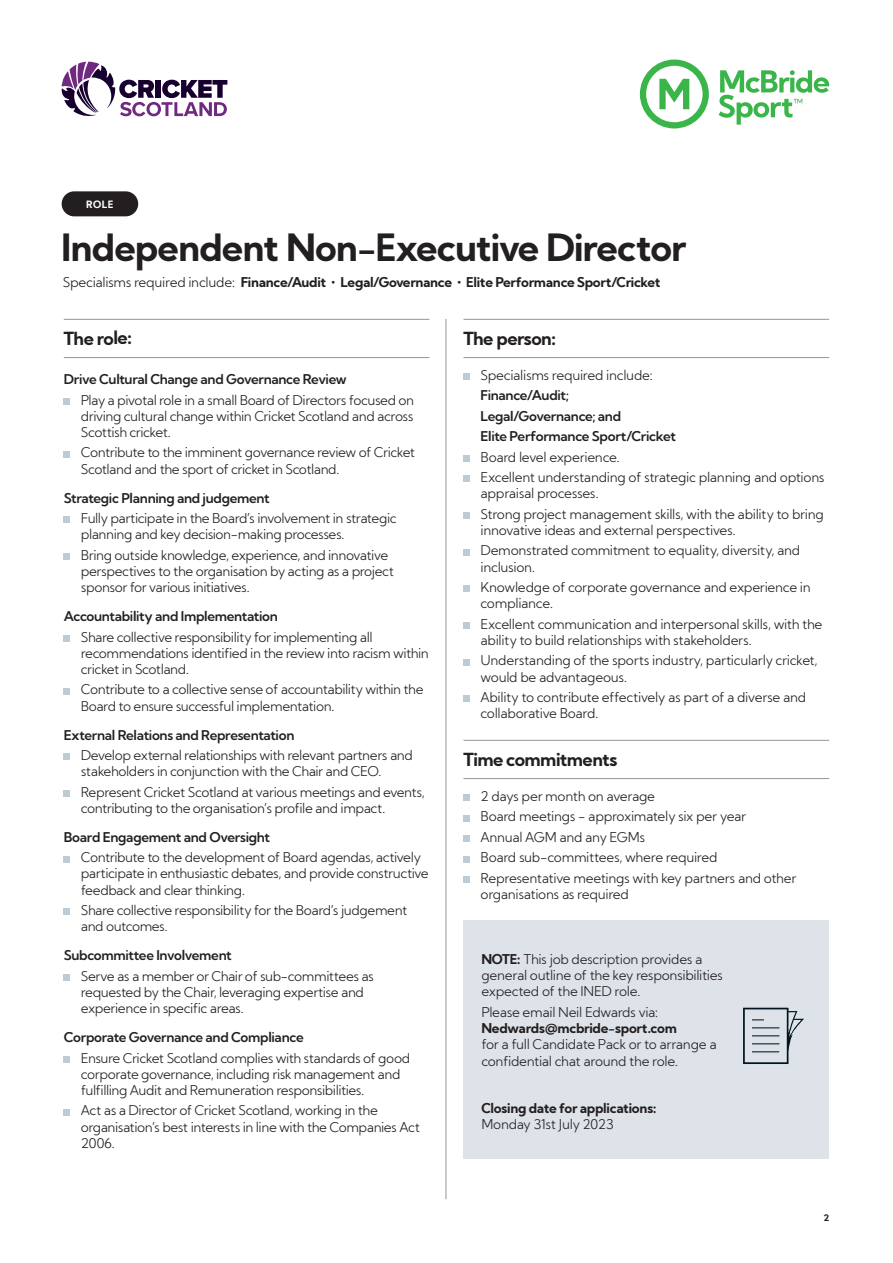
<style>
.page{position:relative;width:893px;height:1263px;background:#fff}
.page>*{position:absolute;margin:0;border:0;box-sizing:border-box;transform-origin:0 0}
.t1{font:700 37.5px "Kumbh Sans";letter-spacing:-.025em;color:#231f20}
.t2{font:700 18px "Kumbh Sans";letter-spacing:-.035em;color:#231f20}
.t3{font:300 13.5px/16.2px "Kumbh Sans";letter-spacing:-.03em;color:#231f20}
.t4{font:600 13.5px "Kumbh Sans";letter-spacing:-.02em;color:#231f20}
.t5{font:700 13.5px "Kumbh Sans";letter-spacing:-.02em;color:#231f20}
.t6{font:700 10.05px "Kumbh Sans";color:#fff}
.t7{font:700 9px "Kumbh Sans";color:#231f20}
.s1{font-weight:300}
.s2{font-weight:700}
</style>
<div class="page">
<svg style="left:640px;top:60px;width:69px;height:68px"></svg>
<svg style="left:719px;top:70px;width:110px;height:55px"></svg>
<svg style="left:62px;top:62px;width:165px;height:54px"></svg>
<div style="left:64px;top:398px;width:6px;height:7px;background:#bfcbd2"></div>
<svg style="left:64px;top:451px;width:6px;height:6px"></svg>
<svg style="left:64px;top:517px;width:6px;height:6px"></svg>
<div style="left:64px;top:553px;width:6px;height:7px;background:#bfcbd2"></div>
<svg style="left:64px;top:635px;width:6px;height:6px"></svg>
<svg style="left:64px;top:688px;width:6px;height:6px"></svg>
<svg style="left:64px;top:754px;width:6px;height:6px"></svg>
<div style="left:64px;top:790px;width:6px;height:7px;background:#bfcbd2"></div>
<svg style="left:64px;top:856px;width:6px;height:6px"></svg>
<svg style="left:64px;top:909px;width:6px;height:6px"></svg>
<div style="left:64px;top:974px;width:6px;height:7px;background:#bfcbd2"></div>
<svg style="left:64px;top:1056px;width:6px;height:6px"></svg>
<svg style="left:64px;top:1109px;width:6px;height:6px"></svg>
<div style="left:463px;top:373px;width:7px;height:7px;background:#bfcbd2"></div>
<div style="left:463px;top:455px;width:7px;height:7px;background:#bfcbd2"></div>
<div style="left:463px;top:476px;width:7px;height:6px;background:#bfcbd2"></div>
<div style="left:463px;top:512px;width:7px;height:7px;background:#bfcbd2"></div>
<div style="left:463px;top:549px;width:7px;height:6px;background:#bfcbd2"></div>
<div style="left:463px;top:586px;width:7px;height:6px;background:#bfcbd2"></div>
<div style="left:463px;top:622px;width:7px;height:7px;background:#bfcbd2"></div>
<div style="left:463px;top:659px;width:7px;height:6px;background:#bfcbd2"></div>
<div style="left:463px;top:696px;width:7px;height:6px;background:#bfcbd2"></div>
<div style="left:463px;top:794px;width:7px;height:7px;background:#bfcbd2"></div>
<div style="left:463px;top:815px;width:7px;height:6px;background:#bfcbd2"></div>
<div style="left:463px;top:835px;width:7px;height:7px;background:#bfcbd2"></div>
<div style="left:463px;top:856px;width:7px;height:6px;background:#bfcbd2"></div>
<div style="left:463px;top:876px;width:7px;height:7px;background:#bfcbd2"></div>
<hr style="left:446px;top:319px;width:1px;height:880px;background:#939598">
<div style="left:62px;top:191px;width:76px;height:25px;background:#231f20;border-radius:13px"></div>
<hr style="left:64px;top:357px;width:365px;height:1px;background:#939598">
<hr style="left:64px;top:319px;width:365px;height:1px;background:#939598">
<hr style="left:463px;top:357px;width:366px;height:1px;background:#939598">
<hr style="left:463px;top:778px;width:366px;height:1px;background:#939598">
<hr style="left:463px;top:319px;width:366px;height:1px;background:#939598">
<hr style="left:463px;top:740px;width:366px;height:1px;background:#939598">
<div style="left:463px;top:920px;width:366px;height:238px;background:#dde3e8"></div>
<svg style="left:743px;top:1007px;width:61px;height:57px"></svg>
<p class="t6" style="left:86px;top:198px;width:29px">ROLE</p>
<p class="t1" style="left:61px;top:224px;width:626px">Independent Non-Executive Director</p>
<p class="t5" style="left:63px;top:273px;width:599px"><span class="s1">Specialisms required include:</span> Finance/Audit • Legal/Governance • Elite Performance Sport/Cricket</p>
<p class="t2" style="left:64px;top:326px;width:70px">The role:</p>
<p class="t2" style="left:463px;top:327px;width:94px">The person:</p>
<p class="t4" style="left:64px;top:371px;width:284px">Drive Cultural Change and Governance Review</p>
<p class="t3" style="left:81px;top:392px;width:335px;text-align:justify">Play a pivotal role in a small Board of Directors focused on driving cultural change within Cricket Scotland and across Scottish cricket.</p>
<p class="t3" style="left:81px;top:444px;width:336px">Contribute to the imminent governance review of Cricket<br>Scotland and the sport of cricket in Scotland.</p>
<p class="t4" style="left:64px;top:489px;width:208px">Strategic Planning and judgement</p>
<p class="t3" style="left:81px;top:510px;width:318px">Fully participate in the Board’s involvement in strategic planning and key decision-making processes.</p>
<p class="t3" style="left:81px;top:547px;width:315px">Bring outside knowledge, experience, and innovative perspectives to the organisation by acting as a project sponsor for various initiatives.</p>
<p class="t4" style="left:64px;top:608px;width:216px">Accountability and Implementation</p>
<p class="t3" style="left:81px;top:628px;width:350px">Share collective responsibility for implementing all recommendations identified in the review into racism within cricket in Scotland.</p>
<p class="t3" style="left:81px;top:681px;width:344px">Contribute to a collective sense of accountability within the<br>Board to ensure successful implementation.</p>
<p class="t4" style="left:64px;top:726px;width:232px">External Relations and Representation</p>
<p class="t3" style="left:81px;top:747px;width:334px">Develop external relationships with relevant partners and stakeholders in conjunction with the Chair and CEO.</p>
<p class="t3" style="left:81px;top:784px;width:346px">Represent Cricket Scotland at various meetings and events, contributing to the organisation’s profile and impact.</p>
<p class="t4" style="left:64px;top:828px;width:208px">Board Engagement and Oversight</p>
<p class="t3" style="left:81px;top:849px;width:349px">Contribute to the development of Board agendas, actively participate in enthusiastic debates, and provide constructive feedback and clear thinking.</p>
<p class="t3" style="left:81px;top:902px;width:328px">Share collective responsibility for the Board’s judgement and outcomes.</p>
<p class="t4" style="left:64px;top:947px;width:170px">Subcommittee Involvement</p>
<p class="t3" style="left:81px;top:968px;width:295px">Serve as a member or Chair of sub-committees as requested by the Chair, leveraging expertise and experience in specific areas.</p>
<p class="t4" style="left:64px;top:1029px;width:241px">Corporate Governance and Compliance</p>
<p class="t3" style="left:81px;top:1049px;width:331px">Ensure Cricket Scotland complies with standards of good corporate governance, including risk management and fulfilling Audit and Remuneration responsibilities.</p>
<p class="t3" style="left:81px;top:1102px;width:341px">Act as a Director of Cricket Scotland, working in the organisation’s best interests in line with the Companies Act<br>2006.</p>
<p class="t3" style="left:480px;top:367px;width:174px">Specialisms required include:</p>
<p class="t4" style="left:480px;top:387px;width:90px">Finance/Audit;</p>
<p class="t4" style="left:480px;top:407px;width:142px">Legal/Governance; and</p>
<p class="t4" style="left:480px;top:428px;width:197px">Elite Performance Sport/Cricket</p>
<p class="t3" style="left:480px;top:449px;width:141px">Board level experience.</p>
<p class="t3" style="left:480px;top:469px;width:346px">Excellent understanding of strategic planning and options appraisal processes.</p>
<p class="t3" style="left:480px;top:506px;width:345px">Strong project management skills, with the ability to bring innovative ideas and external perspectives.</p>
<p class="t3" style="left:480px;top:542px;width:321px">Demonstrated commitment to equality, diversity, and inclusion.</p>
<p class="t3" style="left:480px;top:579px;width:332px">Knowledge of corporate governance and experience in compliance.</p>
<p class="t3" style="left:480px;top:616px;width:343px">Excellent communication and interpersonal skills, with the ability to build relationships with stakeholders.</p>
<p class="t3" style="left:480px;top:652px;width:339px">Understanding of the sports industry, particularly cricket, would be advantageous.</p>
<p class="t3" style="left:480px;top:689px;width:327px">Ability to contribute effectively as part of a diverse and collaborative Board.</p>
<p class="t2" style="left:463px;top:748px;width:156px">Time commitments</p>
<p class="t3" style="left:480px;top:788px;width:176px">2 days per month on average</p>
<p class="t3" style="left:480px;top:808px;width:267px">Board meetings - approximately six per year</p>
<p class="t3" style="left:480px;top:829px;width:166px">Annual AGM and any EGMs</p>
<p class="t3" style="left:480px;top:849px;width:238px">Board sub-committees, where required</p>
<p class="t3" style="left:480px;top:870px;width:317px">Representative meetings with key partners and other organisations as required</p>
<p class="t3" style="left:481px;top:951px;width:243px"><span class="s2">NOTE:</span> This job description provides a general outline of the key responsibilities expected of the INED role.</p>
<p class="t3" style="left:481px;top:1004px;width:179px">Please email Neil Edwards via:</p>
<p class="t5" style="left:481px;top:1019px;width:197px">Nedwards@mcbride-sport.com</p>
<p class="t3" style="left:481px;top:1036px;width:237px">for a full Candidate Pack or to arrange a confidential chat around the role.</p>
<p class="t5" style="left:481px;top:1099px;width:177px">Closing date for applications:</p>
<p class="t3" style="left:481px;top:1116px;width:134px">Monday 31st July 2023</p>
<p class="t7" style="left:823px;top:1212px;width:7px">2</p>
</div>
